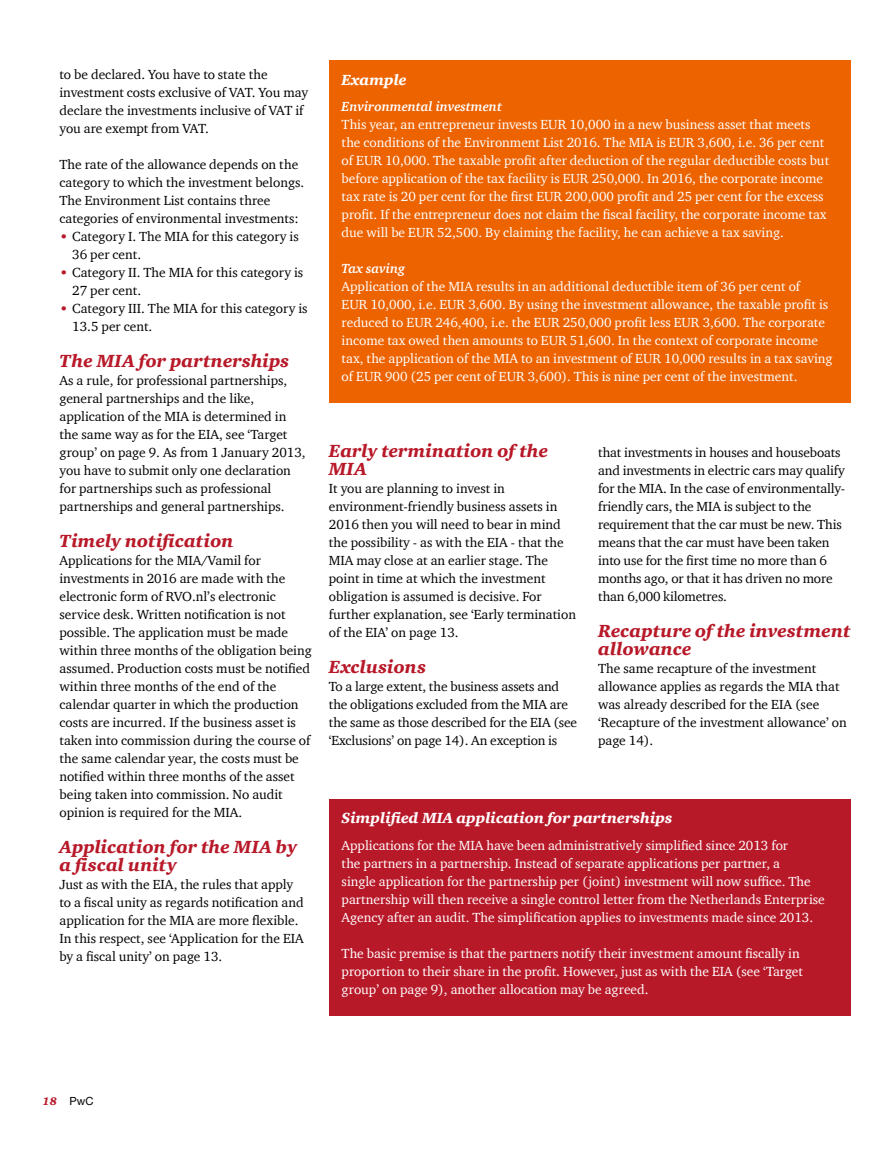
<style>
.page{position:relative;width:893px;height:1149px;background:#fff}
.page>*{position:absolute;margin:0;border:0;box-sizing:border-box;transform-origin:0 0}
.t1{font:italic 900 18px/18px "Charter ITC Com";letter-spacing:.005em;color:#b81929}
.t2{font:italic 900 15px "Charter ITC Com";color:#fff}
.t3{font:13.5px/18px "Charter ITC Com";color:#000}
.t4{font:13.5px/18px "Charter ITC Com";color:#fff}
.t5{font:italic 700 13.5px "Charter ITC Com";color:#fff}
.t6{font:11.25px "Helvetica Neue";color:#000}
.s1{font-size:15px;color:#b81929}
.s2{font-family:"Charter ITC Com";font-weight:900;font-style:italic;color:#b81929}
</style>
<div class="page">
<div style="left:329px;top:799px;width:521px;height:216px;background:#b81929"></div>
<div style="left:329px;top:61px;width:521px;height:342px;background:#ec6300"></div>
<p class="t3" style="left:60px;top:65px;width:250px">to be declared. You have to state the investment costs exclusive of VAT. You may declare the investments inclusive of VAT if you are exempt from VAT.</p>
<p class="t3" style="left:60px;top:155px;width:246px">The rate of the allowance depends on the category to which the investment belongs.<br>The Environment List contains three categories of environmental investments:</p>
<p class="t3" style="left:72px;top:227px;width:228px;text-indent:-13px"><span class="s1">•</span> Category I. The MIA for this category is<br>36 per cent.</p>
<p class="t3" style="left:72px;top:263px;width:232px;text-indent:-13px"><span class="s1">•</span> Category II. The MIA for this category is<br>27 per cent.</p>
<p class="t3" style="left:72px;top:299px;width:237px;text-indent:-13px"><span class="s1">•</span> Category III. The MIA for this category is<br>13.5 per cent.</p>
<h1 class="t1" style="left:60px;top:352px;width:231px">The MIA for partnerships</h1>
<p class="t3" style="left:60px;top:371px;width:248px">As a rule, for professional partnerships, general partnerships and the like, application of the MIA is determined in the same way as for the EIA, see ‘Target group’ on page 9. As from 1 January 2013, you have to submit only one declaration for partnerships such as professional partnerships and general partnerships.</p>
<h1 class="t1" style="left:60px;top:532px;width:175px">Timely notification</h1>
<p class="t3" style="left:60px;top:551px;width:254px">Applications for the MIA/Vamil for investments in 2016 are made with the electronic form of RVO.nl’s electronic service desk. Written notification is not possible. The application must be made within three months of the obligation being assumed. Production costs must be notified within three months of the end of the calendar quarter in which the production costs are incurred. If the business asset is taken into commission during the course of the same calendar year, the costs must be notified within three months of the asset being taken into commission. No audit opinion is required for the MIA.</p>
<h1 class="t1" style="left:60px;top:838px;width:239px">Application for the MIA by a fiscal unity</h1>
<p class="t3" style="left:60px;top:875px;width:246px">Just as with the EIA, the rules that apply to a fiscal unity as regards notification and application for the MIA are more flexible.<br>In this respect, see ‘Application for the EIA by a fiscal unity’ on page 13.</p>
<p class="t2" style="left:342px;top:70px;width:67px">Example</p>
<p class="t5" style="left:342px;top:98px;width:162px">Environmental investment</p>
<p class="t4" style="left:342px;top:115px;width:489px">This year, an entrepreneur invests EUR 10,000 in a new business asset that meets the conditions of the Environment List 2016. The MIA is EUR 3,600, i.e. 36 per cent of EUR 10,000. The taxable profit after deduction of the regular deductible costs but before application of the tax facility is EUR 250,000. In 2016, the corporate income tax rate is 20 per cent for the first EUR 200,000 profit and 25 per cent for the excess profit. If the entrepreneur does not claim the fiscal facility, the corporate income tax due will be EUR 52,500. By claiming the facility, he can achieve a tax saving.</p>
<p class="t5" style="left:342px;top:260px;width:65px">Tax saving</p>
<p class="t4" style="left:342px;top:277px;width:493px">Application of the MIA results in an additional deductible item of 36 per cent of<br>EUR 10,000, i.e. EUR 3,600. By using the investment allowance, the taxable profit is reduced to EUR 246,400, i.e. the EUR 250,000 profit less EUR 3,600. The corporate income tax owed then amounts to EUR 51,600. In the context of corporate income tax, the application of the MIA to an investment of EUR 10,000 results in a tax saving of EUR 900 (25 per cent of EUR 3,600). This is nine per cent of the investment.</p>
<h1 class="t1" style="left:329px;top:442px;width:221px">Early termination of the<br>MIA</h1>
<p class="t3" style="left:329px;top:479px;width:249px">It you are planning to invest in environment-friendly business assets in 2016 then you will need to bear in mind the possibility - as with the EIA - that the MIA may close at an earlier stage. The point in time at which the investment obligation is assumed is decisive. For further explanation, see ‘Early termination of the EIA’ on page 13.</p>
<h1 class="t1" style="left:329px;top:658px;width:99px">Exclusions</h1>
<p class="t3" style="left:329px;top:677px;width:250px">To a large extent, the business assets and the obligations excluded from the MIA are the same as those described for the EIA (see ‘Exclusions’ on page 14). An exception is</p>
<p class="t3" style="left:598px;top:443px;width:248px">that investments in houses and houseboats and investments in electric cars may qualify for the MIA. In the case of environmentally&shy;friendly cars, the MIA is subject to the requirement that the car must be new. This means that the car must have been taken into use for the first time no more than 6 months ago, or that it has driven no more than 6,000 kilometres.</p>
<h1 class="t1" style="left:598px;top:622px;width:254px">Recapture of the investment allowance</h1>
<p class="t3" style="left:598px;top:659px;width:250px">The same recapture of the investment allowance applies as regards the MIA that was already described for the EIA (see ‘Recapture of the investment allowance’ on page 14).</p>
<p class="t2" style="left:342px;top:808px;width:332px">Simplified MIA application for partnerships</p>
<p class="t4" style="left:342px;top:835px;width:485px">Applications for the MIA have been administratively simplified since 2013 for<br>the partners in a partnership. Instead of separate applications per partner, a<br>single application for the partnership per (joint) investment will now suffice. The partnership will then receive a single control letter from the Netherlands Enterprise Agency after an audit. The simplification applies to investments made since 2013.</p>
<p class="t4" style="left:342px;top:943px;width:463px">The basic premise is that the partners notify their investment amount fiscally in proportion to their share in the profit. However, just as with the EIA (see ‘Target group’ on page 9), another allocation may be agreed.</p>
<p class="t6" style="left:43px;top:1094px;width:52px"><span class="s2">18</span> PwC</p>
</div>
